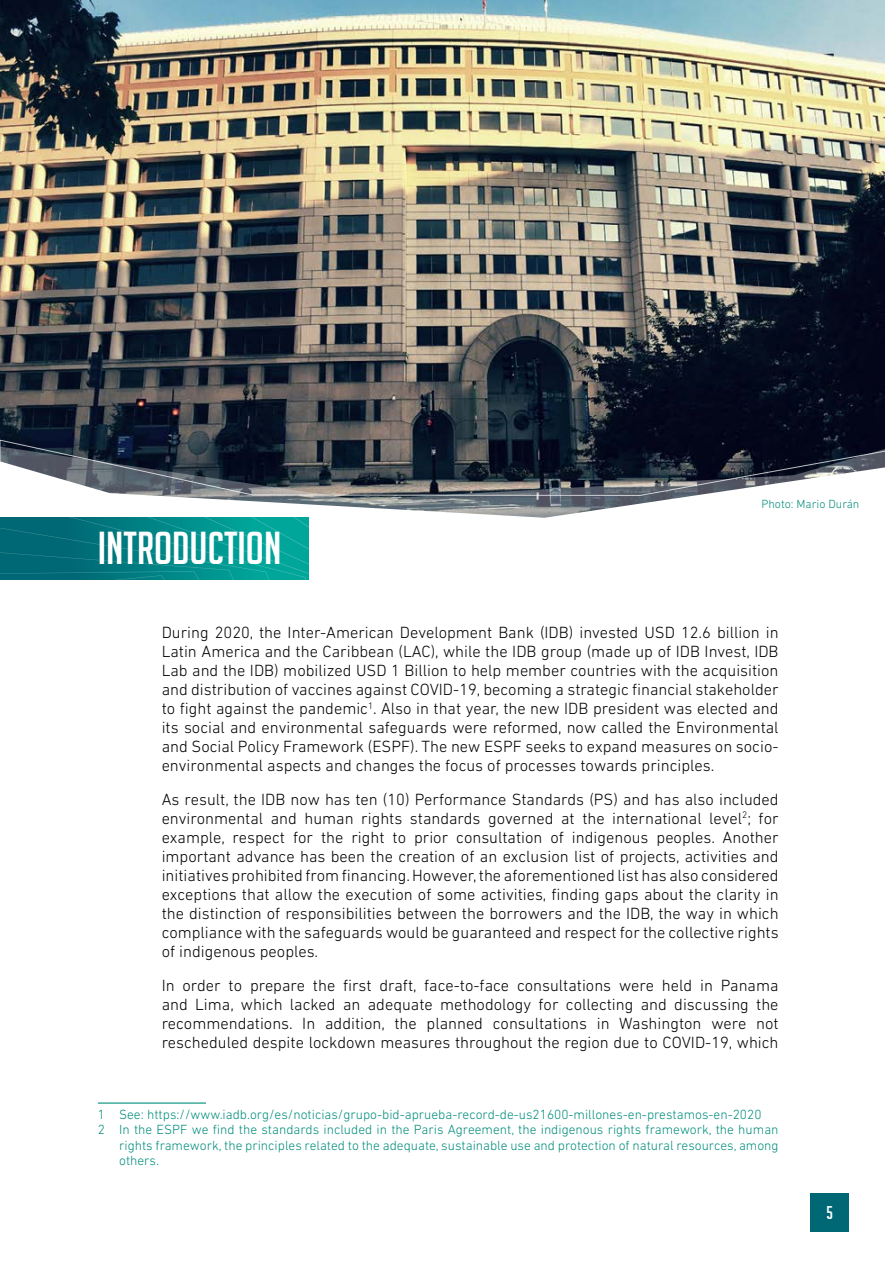
<style>
.page{position:relative;width:885px;height:1263px;background:#fff}
.page>*{position:absolute;margin:0;border:0;box-sizing:border-box;transform-origin:0 0}
.t1{font:45px "Big Noodle Titling";color:#fff}
.t2{font:18px "Big Noodle Titling";color:#fff}
.t3{font:300 16.5px/18.9px "DIN Next LT Pro";color:#000;text-align:justify}
.t4{font:300 13.5px "DIN Next LT Pro";color:#008d7c}
.t5{font:300 12px "DIN Next LT Pro";color:#008d7c}
</style>
<div class="page">
<div style="left:810px;top:1193px;width:38px;height:38px;background:#006874"></div>
<img style="left:0;top:0;width:884px;height:439px">
<svg style="left:0;top:439px;width:884px;height:93px"></svg>
<svg style="left:0;top:517px;width:308px;height:63px;background:#028586"></svg>
<hr style="left:98px;top:1102px;width:108px;height:2px;background:#008d7c">
<h1 class="t1" style="left:98px;top:524px;width:185px">INTRODUCTION</h1>
<p class="t5" style="left:761px;top:497px;width:99px">Photo: Mario Durán</p>
<p class="t3" style="left:162px;top:623px;width:618px">During 2020, the Inter-American Development Bank (IDB) invested USD 12.6 billion in Latin America and the Caribbean (LAC), while the IDB group (made up of IDB Invest, IDB Lab and the IDB) mobilized USD 1 Billion to help member countries with the acquisition and distribution of vaccines against COVID-19, becoming a strategic financial stakeholder to fight against the pandemic<sup>1</sup>. Also in that year, the new IDB president was elected and its social and environmental safeguards were reformed, now called the Environmental and Social Policy Framework (ESPF). The new ESPF seeks to expand measures on socio&shy;environmental aspects and changes the focus of processes towards principles.</p>
<p class="t3" style="left:162px;top:790px;width:618px">As result, the IDB now has ten (10) Performance Standards (PS) and has also included environmental and human rights standards governed at the international level<sup>2</sup>; for example, respect for the right to prior consultation of indigenous peoples. Another important advance has been the creation of an exclusion list of projects, activities and initiatives prohibited from financing. However, the aforementioned list has also considered exceptions that allow the execution of some activities, finding gaps about the clarity in the distinction of responsibilities between the borrowers and the IDB, the way in which compliance with the safeguards would be guaranteed and respect for the collective rights of indigenous peoples.</p>
<p class="t3" style="left:162px;top:975px;width:618px">In order to prepare the first draft, face-to-face consultations were held in Panama and Lima, which lacked an adequate methodology for collecting and discussing the recommendations. In addition, the planned consultations in Washington were not rescheduled despite lockdown measures throughout the region due to COVID-19, which</p>
<p class="t4" style="left:98px;top:1106px;width:665px">1 See: https://www.iadb.org/es/noticias/grupo-bid-aprueba-record-de-us21600-millones-en-prestamos-en-2020</p>
<p class="t4" style="left:98px;top:1122px;width:682px">2 In the ESPF we find the standards included in the Paris Agreement, the indigenous rights framework, the human</p>
<p class="t4" style="left:119px;top:1137px;width:661px">rights framework, the principles related to the adequate, sustainable use and protection of natural resources, among</p>
<p class="t4" style="left:119px;top:1153px;width:41px">others.</p>
<p class="t2" style="left:826px;top:1203px;width:8px">5</p>
</div>
